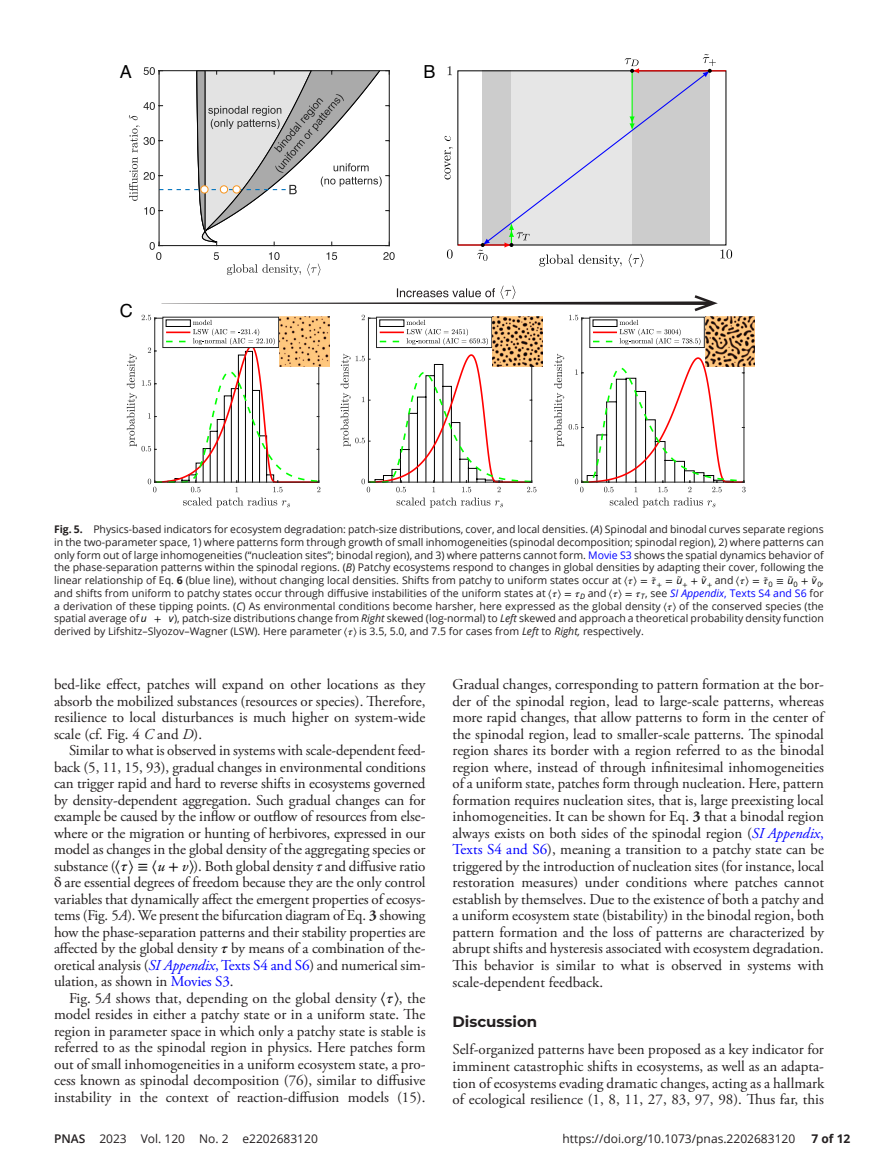
<style>
.page{position:relative;width:878px;height:1175px;background:#fff}
.page>*{position:absolute;margin:0;border:0;box-sizing:border-box;transform-origin:0 0}
.t1{font:18px "Helvetica";color:#000}
.t2{font:15px/16.5px "Adobe Garamond Pro";color:#231f20;text-align:justify}
.t3{font:700 15px "Montserrat";color:#231f20}
.t4{font:12px "Open Sans";color:#231f20}
.t5{font:700 12px "Open Sans";color:#231f20}
.t6{font:10.5px/12.8px "Open Sans";color:#231f20;text-align:justify}
.s1{font-weight:700}
.s2{font-style:italic}
.s3{color:#00f}
.s4{font-family:"STIX Math Extensions";color:#000}
.s5{font-family:"STIX Math";font-style:italic;color:#000}
.s6{font-family:"STIX Math";color:#000}
.s7{font-style:italic;color:#000}
.s8{font-family:"STIX Math Calligraphy";color:#000}
.s9{font-style:italic;color:#00f}
.s10{font-family:"STIX";font-style:italic}
.s11{font-family:"STIX"}
.s12{font-weight:600}
</style>
<div class="page">
<svg style="left:754px;top:316px;width:1px;height:36px"></svg>
<img style="left:745px;top:316px;width:9px;height:50px">
<svg style="left:127px;top:285px;width:618px;height:222px"></svg>
<svg style="left:447px;top:249px;width:5px;height:10px"></svg>
<svg style="left:444px;top:147px;width:9px;height:32px"></svg>
<svg style="left:444px;top:136px;width:6px;height:5px"></svg>
<svg style="left:447px;top:66px;width:5px;height:9px"></svg>
<hr style="left:457px;top:244px;width:48px;height:1px;background:#f00">
<svg style="left:477px;top:54px;width:254px;height:213px"></svg>
<svg style="left:129px;top:67px;width:265px;height:209px"></svg>
<div style="left:201px;top:186px;width:7px;height:7px;background:#fff;border-radius:50%"></div>
<div style="left:200px;top:185px;width:8px;height:8px;border:1px solid #f7941d;border-radius:50%"></div>
<div style="left:220px;top:186px;width:7px;height:7px;background:#fff;border-radius:50%"></div>
<div style="left:220px;top:185px;width:8px;height:8px;border:1px solid #f7941d;border-radius:50%"></div>
<div style="left:233px;top:186px;width:7px;height:7px;background:#fff;border-radius:50%"></div>
<div style="left:232px;top:185px;width:8px;height:8px;border:1px solid #f7941d;border-radius:50%"></div>
<p class="t1" style="left:120px;top:58px;width:14px">A</p>
<p class="t1" style="left:120px;top:297px;width:14px">C</p>
<p class="t1" style="left:423px;top:58px;width:14px">B</p>
<p class="t6" style="left:54px;top:522px;width:771px"><span class="s1">Fig. 5.</span> Physics-based indicators for ecosystem degradation: patch-size distributions, cover, and local densities. (<span class="s2">A</span>) Spinodal and binodal curves separate regions in the two-parameter space, 1) where patterns form through growth of small inhomogeneities (spinodal decomposition; spinodal region), 2) where patterns can only form out of large inhomogeneities (“nucleation sites”; binodal region), and 3) where patterns cannot form. <span class="s3">Movie S3</span> shows the spatial dynamics behavior of the phase-separation patterns within the spinodal regions. (<span class="s2">B</span>) Patchy ecosystems respond to changes in global densities by adapting their cover, following the linear relationship of Eq. <span class="s1">6</span> (blue line), without changing local densities. Shifts from patchy to uniform states occur at <span class="s4">⟨</span><span class="s5">𝜏</span><span class="s4">⟩</span> <span class="s6">= ̃</span><span class="s5">𝜏</span><sub>+</sub> <span class="s6">=</span> <span class="s7">u</span><span class="s6">̃</span> <sub>+</sub> <span class="s6">+</span> <span class="s7">v</span><span class="s6">̃</span><sub>+</sub> and <span class="s4">⟨</span><span class="s5">𝜏</span><span class="s4">⟩</span> <span class="s6">= ̃</span><span class="s5">𝜏</span><sub>0</sub> <span class="s8">≡</span> <span class="s7">u</span><span class="s6">̃</span> <sub>0</sub> <span class="s6">+</span> <span class="s7">v</span><span class="s6">̃</span> <sub>0</sub>, and shifts from uniform to patchy states occur through diffusive instabilities of the uniform states at <span class="s4">⟨</span><span class="s5">𝜏</span><span class="s4">⟩</span> <span class="s6">=</span> <span class="s5">𝜏</span><sub>D</sub> and <span class="s4">⟨</span><span class="s5">𝜏</span><span class="s4">⟩</span> <span class="s6">=</span> <span class="s5">𝜏</span><sub>T</sub>, see <span class="s9">SI Appendix</span><span class="s3">, Texts S4 and S6</span> for a derivation of these tipping points. (<span class="s2">C</span>) As environmental conditions become harsher, here expressed as the global density <span class="s4">⟨</span><span class="s5">𝜏</span><span class="s4">⟩</span> of the conserved species (the spatial average of <span class="s7">u</span> <span class="s6">+</span> <span class="s7">v</span>), patch-size distributions change from <span class="s2">Right</span> skewed (log-normal) to <span class="s2">Left</span> skewed and approach a theoretical probability density function derived by Lifshitz–Slyozov–Wagner (LSW). Here parameter <span class="s4">⟨</span><span class="s5">𝜏</span><span class="s4">⟩</span> is 3.5, 5.0, and 7.5 for cases from <span class="s2">Left</span> to <span class="s2">Right,</span> respectively.</p>
<p class="t2" style="left:54px;top:676px;width:373px">bed-like effect, patches will expand on other locations as they absorb the mobilized substances (resources or species). Therefore, resilience to local disturbances is much higher on system-wide scale (cf. Fig. 4 <span class="s2">C</span> and <span class="s2">D</span>).</p>
<p class="t2" style="left:54px;top:742px;width:373px;text-indent:15px">Similar to what is observed in systems with scale-dependent feed&shy;back (5, 11, 15, 93), gradual changes in environmental conditions can trigger rapid and hard to reverse shifts in ecosystems governed by density-dependent aggregation. Such gradual changes can for example be caused by the inflow or outflow of resources from else&shy;where or the migration or hunting of herbivores, expressed in our model as changes in the global density of the aggregating species or substance (<span class="s4">⟨</span><span class="s5">𝜏</span><span class="s4">⟩</span> <span class="s8">≡</span> <span class="s4">⟨</span><span class="s7">u</span> <span class="s6">+</span> <span class="s7">v</span><span class="s4">⟩</span>). Both global density <span class="s10">τ</span> and diffusive ratio <span class="s11">δ</span> are essential degrees of freedom because they are the only control variables that dynamically affect the emergent properties of ecosys&shy;tems (Fig. 5<span class="s2">A</span>). We present the bifurcation diagram of Eq. <span class="s1">3</span> showing how the phase-separation patterns and their stability properties are affected by the global density <span class="s5">𝜏</span> by means of a combination of the&shy;oretical analysis (<span class="s9">SI Appendix</span><span class="s3">, Texts S4 and S6</span>) and numerical sim&shy;ulation, as shown in <span class="s3">Movies S3</span>.</p>
<p class="t2" style="left:54px;top:990px;width:373px;text-indent:15px">Fig. 5<span class="s2">A</span> shows that, depending on the global density <span class="s4">⟨</span><span class="s5">𝜏</span><span class="s4">⟩</span>, the model resides in either a patchy state or in a uniform state. The region in parameter space in which only a patchy state is stable is referred to as the spinodal region in physics. Here patches form out of small inhomogeneities in a uniform ecosystem state, a pro&shy;cess known as spinodal decomposition (76), similar to diffusive instability in the context of reaction-diffusion models (15).</p>
<p class="t2" style="left:452px;top:676px;width:373px">Gradual changes, corresponding to pattern formation at the bor&shy;der of the spinodal region, lead to large-scale patterns, whereas more rapid changes, that allow patterns to form in the center of the spinodal region, lead to smaller-scale patterns. The spinodal region shares its border with a region referred to as the binodal region where, instead of through infinitesimal inhomogeneities of a uniform state, patches form through nucleation. Here, pattern formation requires nucleation sites, that is, large preexisting local inhomogeneities. It can be shown for Eq. <span class="s1">3</span> that a binodal region always exists on both sides of the spinodal region (<span class="s9">SI Appendix</span><span class="s3">, Texts S4 and S6</span>), meaning a transition to a patchy state can be triggered by the introduction of nucleation sites (for instance, local restoration measures) under conditions where patches cannot establish by themselves. Due to the existence of both a patchy and a uniform ecosystem state (bistability) in the binodal region, both pattern formation and the loss of patterns are characterized by abrupt shifts and hysteresis associated with ecosystem degradation.<br>This behavior is similar to what is observed in systems with scale-dependent feedback.</p>
<p class="t3" style="left:452px;top:1011px;width:86px">Discussion</p>
<p class="t2" style="left:452px;top:1042px;width:373px">Self-organized patterns have been proposed as a key indicator for imminent catastrophic shifts in ecosystems, as well as an adapta&shy;tion of ecosystems evading dramatic changes, acting as a hallmark of ecological resilience (1, 8, 11, 27, 83, 97, 98). Thus far, this</p>
<p class="t4" style="left:54px;top:1130px;width:265px"><span class="s12">PNAS</span> 2023 Vol. 120 No. 2 e2202683120</p>
<p class="t4" style="left:562px;top:1130px;width:234px">https://doi.org/10.1073/pnas.2202683120</p>
<p class="t5" style="left:811px;top:1130px;width:40px">7 of 12</p>
</div>
